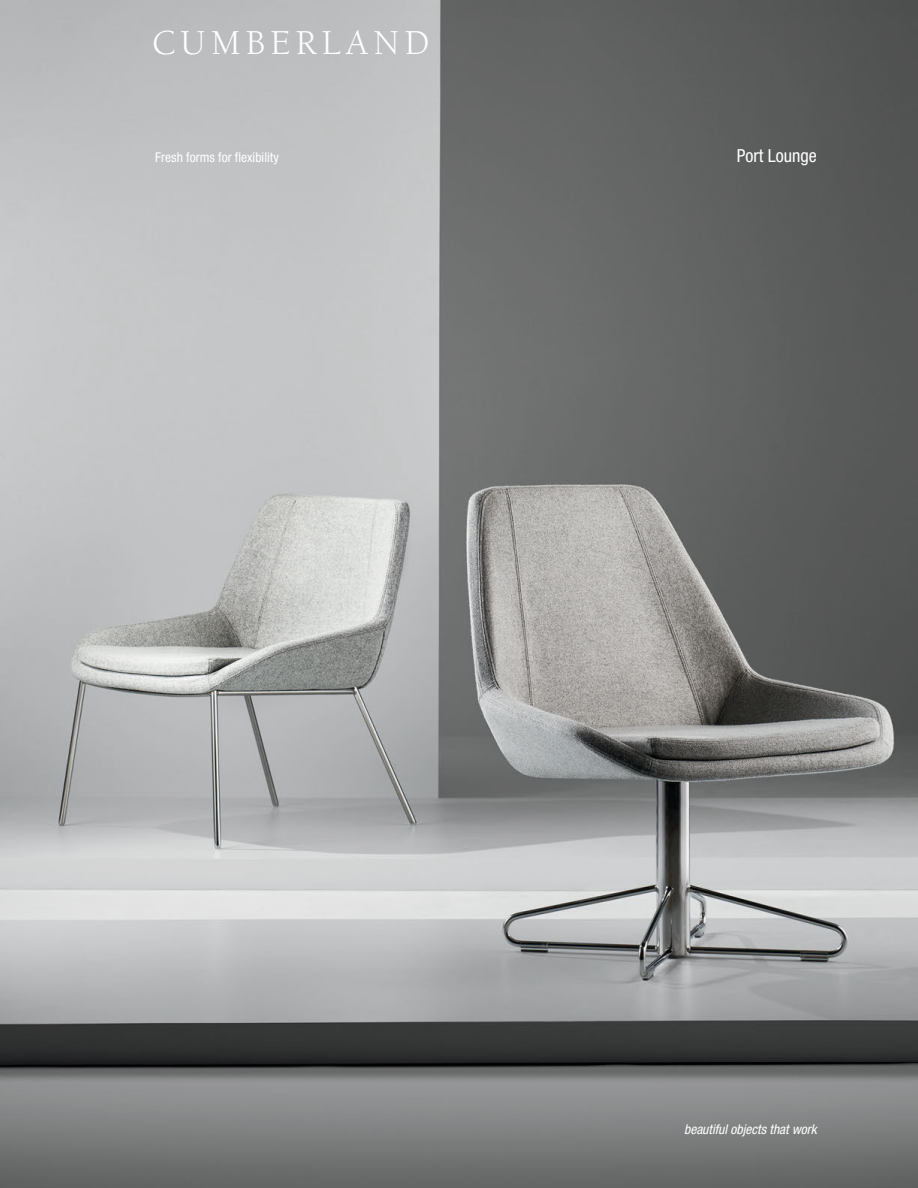
<style>
.page{position:relative;width:918px;height:1188px;background:#fff}
.page>*{position:absolute;margin:0;border:0;box-sizing:border-box;transform-origin:0 0}
.t1{font:36px "Berkeley";letter-spacing:.15em;color:#fff}
.t2{font:condensed 18px "Helvetica Neue LT Pro";color:#fff}
.t3{font:condensed 13.5px "Helvetica Neue LT Pro";color:#fff}
.t4{font:italic condensed 13.5px "Helvetica Neue LT Pro";color:#fff}
</style>
<div class="page">
<img style="left:0;top:0;width:918px;height:1188px">
<h1 class="t1" style="left:152px;top:24px;width:279px">CUMBERLAND</h1>
<p class="t3" style="left:155px;top:149px;width:125px">Fresh forms for flexibility</p>
<p class="t2" style="left:737px;top:145px;width:81px">Port Lounge</p>
<p class="t4" style="left:684px;top:1121px;width:134px">beautiful objects that work</p>
</div>
